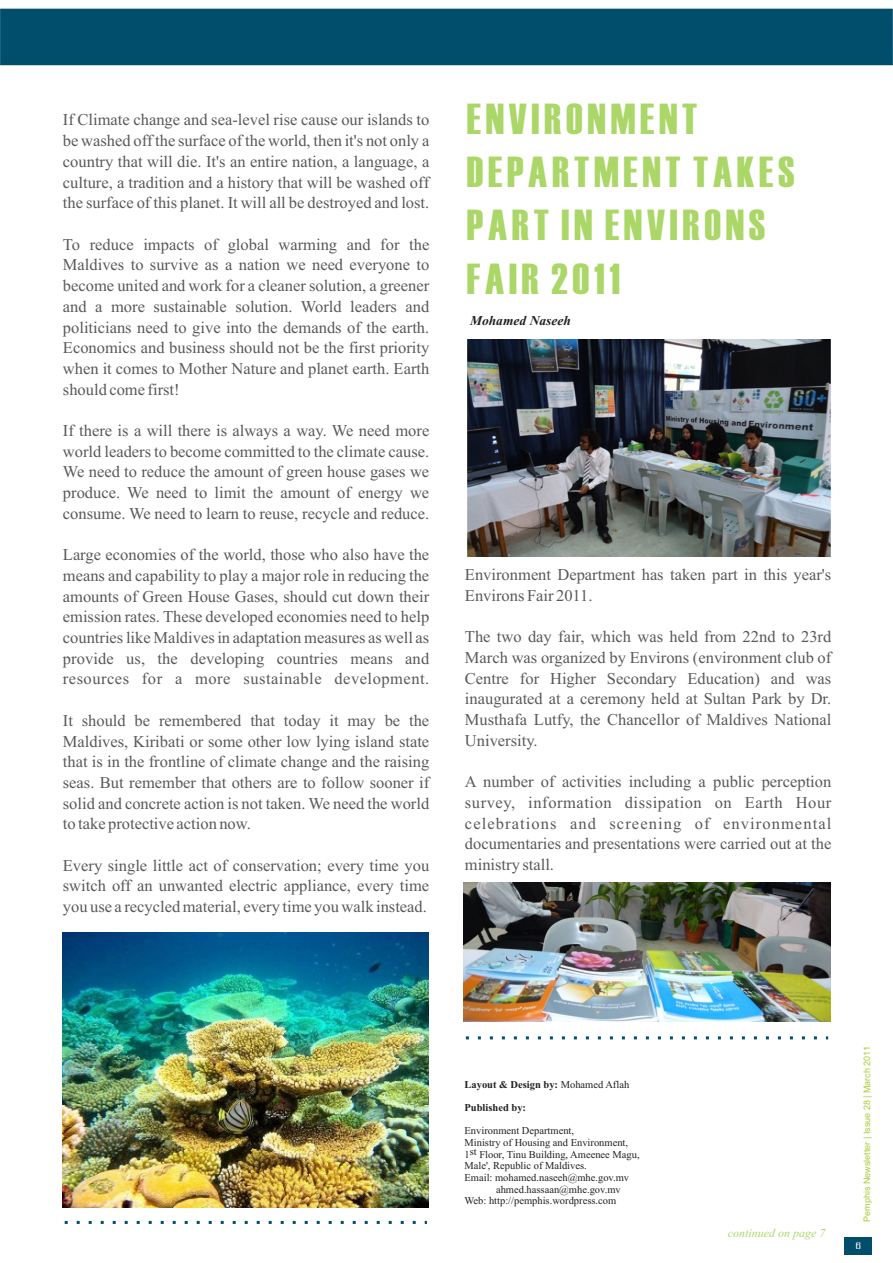
<style>
.page{position:relative;width:893px;height:1263px;background:#fff}
.page>*{position:absolute;margin:0;border:0;box-sizing:border-box;transform-origin:0 0}
.t1{font:43.35px/53.1px "Haettenschweiler";letter-spacing:.11em;color:#aad767}
.t2{font:16.5px/20.7px "Times New Roman";color:#58595b;text-align:justify}
.t3{font:15px "Iris UPC";color:#fff}
.t4{font:italic 700 13.5px "Times New Roman";color:#231f20}
.t5{font:italic 12px "Times New Roman";color:#aad767}
.t6{font:10.5px "Times New Roman";color:#231f20}
.t7{font:700 10.5px "Times New Roman";color:#231f20}
.t8{font:9px "Arial";color:#a6ce39}
.s1{font-weight:400}
</style>
<div class="page">
<div style="left:0;top:9px;width:893px;height:56px;background:#004e6b"></div>
<div style="left:844px;top:1237px;width:28px;height:17px;background:#004e6b"></div>
<img style="left:467px;top:340px;width:364px;height:216px">
<img style="left:63px;top:933px;width:366px;height:274px">
<img style="left:464px;top:883px;width:367px;height:138px">
<svg style="left:65px;top:1221px;width:362px;height:3px"></svg>
<svg style="left:466px;top:1036px;width:362px;height:3px"></svg>
<p class="t2" style="left:63px;top:111px;width:368px">If Climate change and sea-level rise cause our islands to be washed off the surface of the world, then it's not only a country that will die. It's an entire nation, a language, a culture, a tradition and a history that will be washed off the surface of this planet. It will all be destroyed and lost.</p>
<p class="t2" style="left:63px;top:235px;width:368px">To reduce impacts of global warming and for the Maldives to survive as a nation we need everyone to become united and work for a cleaner solution, a greener and a more sustainable solution. World leaders and politicians need to give into the demands of the earth.<br>Economics and business should not be the first priority when it comes to Mother Nature and planet earth. Earth should come first!</p>
<p class="t2" style="left:63px;top:422px;width:368px">If there is a will there is always a way. We need more world leaders to become committed to the climate cause.<br>We need to reduce the amount of green house gases we produce. We need to limit the amount of energy we consume. We need to learn to reuse, recycle and reduce.</p>
<p class="t2" style="left:63px;top:546px;width:368px">Large economies of the world, those who also have the means and capability to play a major role in reducing the amounts of Green House Gases, should cut down their emission rates. These developed economies need to help countries like Maldives in adaptation measures as well as provide us, the developing countries means and resources for a more sustainable development.</p>
<p class="t2" style="left:63px;top:711px;width:368px">It should be remembered that today it may be the Maldives, Kiribati or some other low lying island state that is in the frontline of climate change and the raising seas. But remember that others are to follow sooner if solid and concrete action is not taken. We need the world to take protective action now.</p>
<p class="t2" style="left:63px;top:856px;width:368px">Every single little act of conservation; every time you switch off an unwanted electric appliance, every time you use a recycled material, every time you walk instead.</p>
<h1 class="t1" style="left:467px;top:95px;width:329px">ENVIRONMENT<br>DEPARTMENT TAKES<br>PART IN ENVIRONS<br>FAIR 2011</h1>
<p class="t4" style="left:470px;top:316px;width:102px">Mohamed Naseeh</p>
<p class="t2" style="left:465px;top:566px;width:368px">Environment Department has taken part in this year's<br>Environs Fair 2011.</p>
<p class="t2" style="left:465px;top:628px;width:368px">The two day fair, which was held from 22nd to 23rd March was organized by Environs (environment club of Centre for Higher Secondary Education) and was inaugurated at a ceremony held at Sultan Park by Dr.<br>Musthafa Lutfy, the Chancellor of Maldives National University.</p>
<p class="t2" style="left:465px;top:773px;width:368px">A number of activities including a public perception survey, information dissipation on Earth Hour celebrations and screening of environmental documentaries and presentations were carried out at the ministry stall.</p>
<p class="t7" style="left:464px;top:1081px;width:166px">Layout &amp; Design by: <span class="s1">Mohamed Aflah</span></p>
<p class="t7" style="left:464px;top:1104px;width:63px">Published by:</p>
<p class="t6" style="left:464px;top:1127px;width:111px">Environment Department,</p>
<p class="t6" style="left:464px;top:1139px;width:165px">Ministry of Housing and Environment,</p>
<p class="t6" style="left:464px;top:1150px;width:177px">1st Floor, Tinu Building, Ameenee Magu,</p>
<p class="t6" style="left:464px;top:1162px;width:124px">Male', Republic of Maldives.</p>
<p class="t6" style="left:464px;top:1174px;width:166px">Email: mohamed.naseeh@mhe.gov.mv</p>
<p class="t6" style="left:496px;top:1185px;width:126px">ahmed.hassaan@mhe.gov.mv</p>
<p class="t6" style="left:464px;top:1197px;width:153px">Web: http://pemphis.wordpress.com</p>
<p class="t5" style="left:728px;top:1229px;width:99px">continued on page 7</p>
<p class="t8" style="left:863px;top:1222px;width:177px;rotate:-90deg">Pemphis Newsletter | Issue 28 | March 2011</p>
<p class="t3" style="left:856px;top:1237px;width:7px">6</p>
</div>
